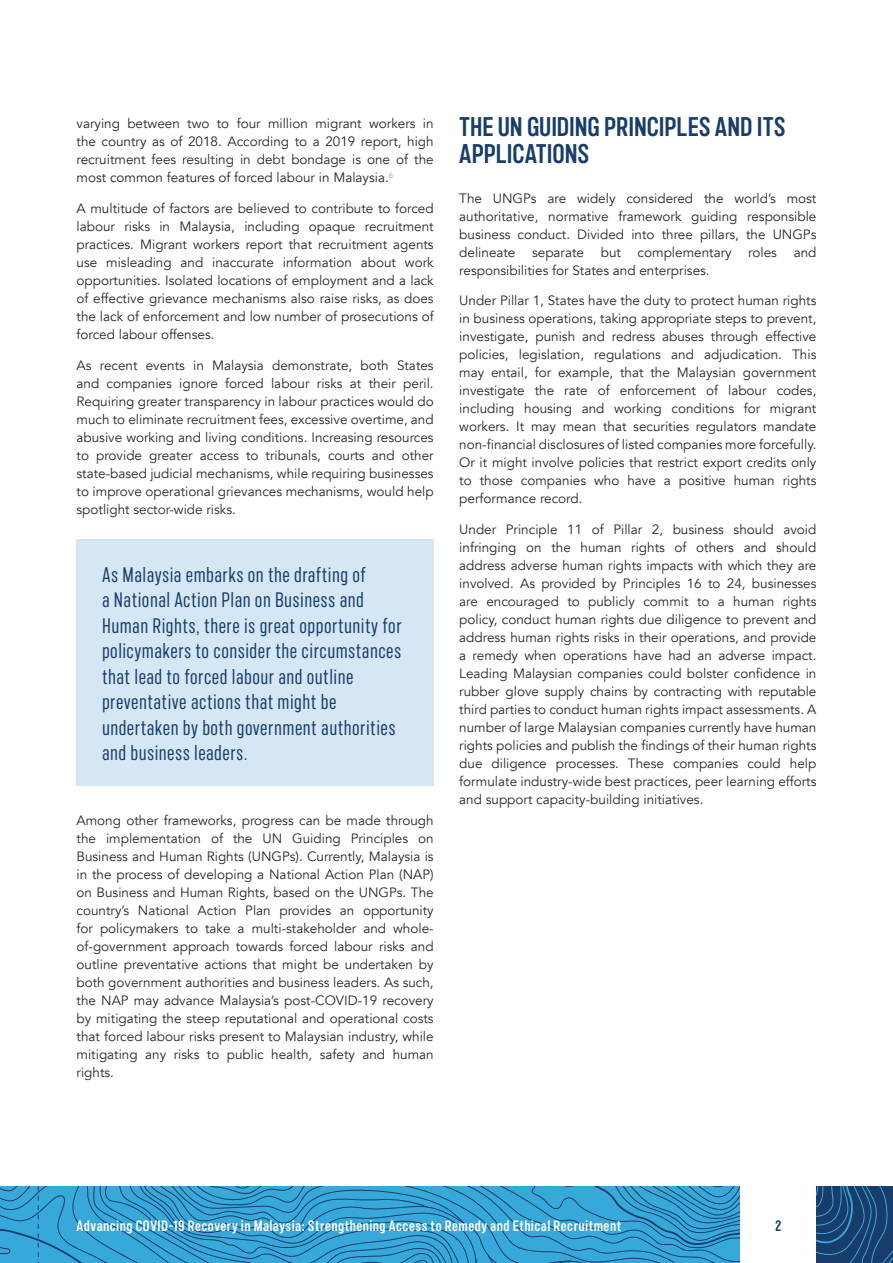
<style>
.page{position:relative;width:893px;height:1263px;background:#fff}
.page>*{position:absolute;margin:0;border:0;box-sizing:border-box;transform-origin:0 0}
.t1{font:700 27px/27px "Marsden Cm Semi";letter-spacing:-.005em;color:#183d6b}
.t2{font:21px/25.5px "Marsden Cm Regular";letter-spacing:.025em;color:#183d6b}
.t3{font:700 15px "Marsden Cm Semi";letter-spacing:.03em;color:#fff}
.t4{font:700 15px "Marsden Cm Semi";color:#183d6b}
.t5{font:13.5px/18px "Avenir";color:#292829;text-align:justify}
</style>
<div class="page">
<div style="left:77px;top:539px;width:357px;height:247px;background:#d5e6f5"></div>
<svg style="left:0;top:1186px;width:740px;height:77px;background:#329acb"></svg>
<svg style="left:816px;top:1186px;width:77px;height:77px;background:#1b4978"></svg>
<p class="t5" style="left:77px;top:115px;width:359px">varying between two to four million migrant workers in the country as of 2018. According to a 2019 report, high recruitment fees resulting in debt bondage is one of the most common features of forced labour in Malaysia.<sup>6</sup></p>
<p class="t5" style="left:77px;top:200px;width:359px">A multitude of factors are believed to contribute to forced labour risks in Malaysia, including opaque recruitment practices. Migrant workers report that recruitment agents use misleading and inaccurate information about work opportunities. Isolated locations of employment and a lack of effective grievance mechanisms also raise risks, as does the lack of enforcement and low number of prosecutions of forced labour offenses.</p>
<p class="t5" style="left:77px;top:356px;width:359px">As recent events in Malaysia demonstrate, both States and companies ignore forced labour risks at their peril.<br>Requiring greater transparency in labour practices would do much to eliminate recruitment fees, excessive overtime, and abusive working and living conditions. Increasing resources to provide greater access to tribunals, courts and other state-based judicial mechanisms, while requiring businesses to improve operational grievances mechanisms, would help spotlight sector-wide risks.</p>
<p class="t2" style="left:102px;top:562px;width:301px">As Malaysia embarks on the drafting of<br>a National Action Plan on Business and Human Rights, there is great opportunity for policymakers to consider the circumstances that lead to forced labour and outline preventative actions that might be undertaken by both government authorities and business leaders.</p>
<p class="t5" style="left:77px;top:811px;width:359px">Among other frameworks, progress can be made through the implementation of the UN Guiding Principles on Business and Human Rights (UNGPs). Currently, Malaysia is in the process of developing a National Action Plan (NAP) on Business and Human Rights, based on the UNGPs. The country’s National Action Plan provides an opportunity for policymakers to take a multi-stakeholder and whole&shy;of-government approach towards forced labour risks and outline preventative actions that might be undertaken by both government authorities and business leaders. As such, the NAP may advance Malaysia’s post-COVID-19 recovery by mitigating the steep reputational and operational costs that forced labour risks present to Malaysian industry, while mitigating any risks to public health, safety and human rights.</p>
<h1 class="t1" style="left:459px;top:114px;width:328px">THE UN GUIDING PRINCIPLES AND ITS<br>APPLICATIONS</h1>
<p class="t5" style="left:459px;top:189px;width:359px">The UNGPs are widely considered the world’s most authoritative, normative framework guiding responsible business conduct. Divided into three pillars, the UNGPs delineate separate but complementary roles and responsibilities for States and enterprises.</p>
<p class="t5" style="left:459px;top:292px;width:359px">Under Pillar 1, States have the duty to protect human rights in business operations, taking appropriate steps to prevent, investigate, punish and redress abuses through effective policies, legislation, regulations and adjudication. This may entail, for example, that the Malaysian government investigate the rate of enforcement of labour codes, including housing and working conditions for migrant workers. It may mean that securities regulators mandate non-financial disclosures of listed companies more forcefully.<br>Or it might involve policies that restrict export credits only to those companies who have a positive human rights performance record.</p>
<p class="t5" style="left:459px;top:521px;width:359px">Under Principle 11 of Pillar 2, business should avoid infringing on the human rights of others and should address adverse human rights impacts with which they are involved. As provided by Principles 16 to 24, businesses are encouraged to publicly commit to a human rights policy, conduct human rights due diligence to prevent and address human rights risks in their operations, and provide a remedy when operations have had an adverse impact.<br>Leading Malaysian companies could bolster confidence in rubber glove supply chains by contracting with reputable third parties to conduct human rights impact assessments. A number of large Malaysian companies currently have human rights policies and publish the findings of their human rights due diligence processes. These companies could help formulate industry-wide best practices, peer learning efforts and support capacity-building initiatives.</p>
<p class="t3" style="left:77px;top:1218px;width:546px">Advancing COVID-19 Recovery in Malaysia: Strengthening Access to Remedy and Ethical Recruitment</p>
<p class="t4" style="left:775px;top:1218px;width:8px">2</p>
</div>
